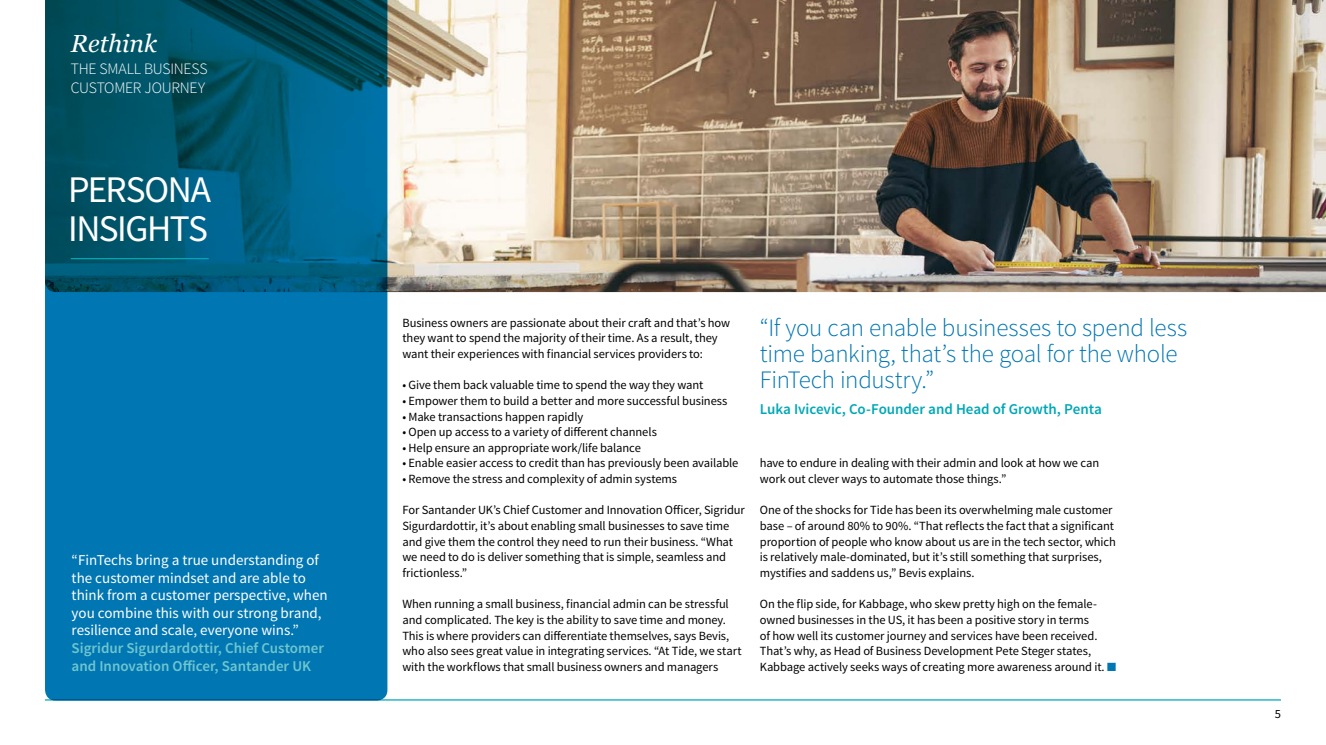
<style>
.page{position:relative;width:1326px;height:745px;background:#fff}
.page>*{position:absolute;margin:0;border:0;box-sizing:border-box;transform-origin:0 0}
.t1{font:37.5px/38.8px "Source Sans Pro";letter-spacing:-.04em;color:#fff}
.t2{font:300 25px/26.2px "Source Sans Pro";letter-spacing:-.01em;color:#0076b3}
.t3{font:italic 24.62px "Georgia";color:#fff}
.t4{font:300 15.88px/19.4px "Source Sans Pro";letter-spacing:-.015em;color:#fff}
.t5{font:15px/17.5px "Source Sans Pro";color:#fff}
.t6{font:600 15px/17.5px "Source Sans Pro";color:#70c6cf}
.t7{font:600 15px "Source Sans Pro";letter-spacing:-.005em;color:#00a8b5}
.t8{font:12.5px/15.6px "Source Sans Pro";letter-spacing:-.005em;color:#000}
.s1{color:#0076b3}
</style>
<div class="page">
<hr style="left:45px;top:698px;width:1235px;height:2px;background:#00a8b5">
<img style="left:387px;top:0;width:938px;height:292px">
<svg style="left:45px;top:0;width:342px;height:700px;background:#006997"></svg>
<hr style="left:71px;top:258px;width:138px;height:1px;background:#00a8b5">
<h3 class="t3" style="left:71px;top:25px;width:88px">Rethink</h3>
<p class="t4" style="left:71px;top:59px;width:138px">THE SMALL BUSINESS<br>CUSTOMER JOURNEY</p>
<h1 class="t1" style="left:68px;top:171px;width:144px">PERSONA<br>INSIGHTS</h1>
<p class="t5" style="left:72px;top:551px;width:257px">“FinTechs bring a true understanding of the customer mindset and are able to think from a customer perspective, when you combine this with our strong brand, resilience and scale, everyone wins.”</p>
<p class="t6" style="left:72px;top:639px;width:254px">Sigridur Sigurdardottir, Chief Customer and Innovation Officer, Santander UK</p>
<p class="t8" style="left:402px;top:315px;width:329px">Business owners are passionate about their craft and that’s how they want to spend the majority of their time. As a result, they want their experiences with financial services providers to:</p>
<p class="t8" style="left:402px;top:377px;width:302px">• Give them back valuable time to spend the way they want</p>
<p class="t8" style="left:402px;top:393px;width:326px">• Empower them to build a better and more successful business</p>
<p class="t8" style="left:402px;top:408px;width:182px">• Make transactions happen rapidly</p>
<p class="t8" style="left:402px;top:424px;width:256px">• Open up access to a variety of different channels</p>
<p class="t8" style="left:402px;top:440px;width:240px">• Help ensure an appropriate work/life balance</p>
<p class="t8" style="left:402px;top:455px;width:337px">• Enable easier access to credit than has previously been available</p>
<p class="t8" style="left:402px;top:471px;width:276px">• Remove the stress and complexity of admin systems</p>
<p class="t8" style="left:402px;top:502px;width:344px">For Santander UK’s Chief Customer and Innovation Officer, Sigridur Sigurdardottir, it’s about enabling small businesses to save time and give them the control they need to run their business. “What we need to do is deliver something that is simple, seamless and frictionless.”</p>
<p class="t8" style="left:402px;top:596px;width:341px">When running a small business, financial admin can be stressful and complicated. The key is the ability to save time and money.<br>This is where providers can differentiate themselves, says Bevis, who also sees great value in integrating services. “At Tide, we start with the workflows that small business owners and managers</p>
<h2 class="t2" style="left:759px;top:314px;width:429px">“If you can enable businesses to spend less time banking, that’s the goal for the whole<br>FinTech industry.”</h2>
<p class="t7" style="left:759px;top:399px;width:343px">Luka Ivicevic, Co-Founder and Head of Growth, Penta</p>
<p class="t8" style="left:759px;top:455px;width:341px">have to endure in dealing with their admin and look at how we can work out clever ways to automate those things.”</p>
<p class="t8" style="left:759px;top:502px;width:357px">One of the shocks for Tide has been its overwhelming male customer base – of around 80% to 90%. “That reflects the fact that a significant proportion of people who know about us are in the tech sector, which is relatively male-dominated, but it’s still something that surprises, mystifies and saddens us,” Bevis explains.</p>
<p class="t8" style="left:759px;top:596px;width:357px">On the flip side, for Kabbage, who skew pretty high on the female&shy;owned businesses in the US, it has been a positive story in terms<br>of how well its customer journey and services have been received.<br>That’s why, as Head of Business Development Pete Steger states, Kabbage actively seeks ways of creating more awareness around it. <span class="s1">■</span></p>
<p class="t8" style="left:1274px;top:705px;width:8px">5</p>
</div>
